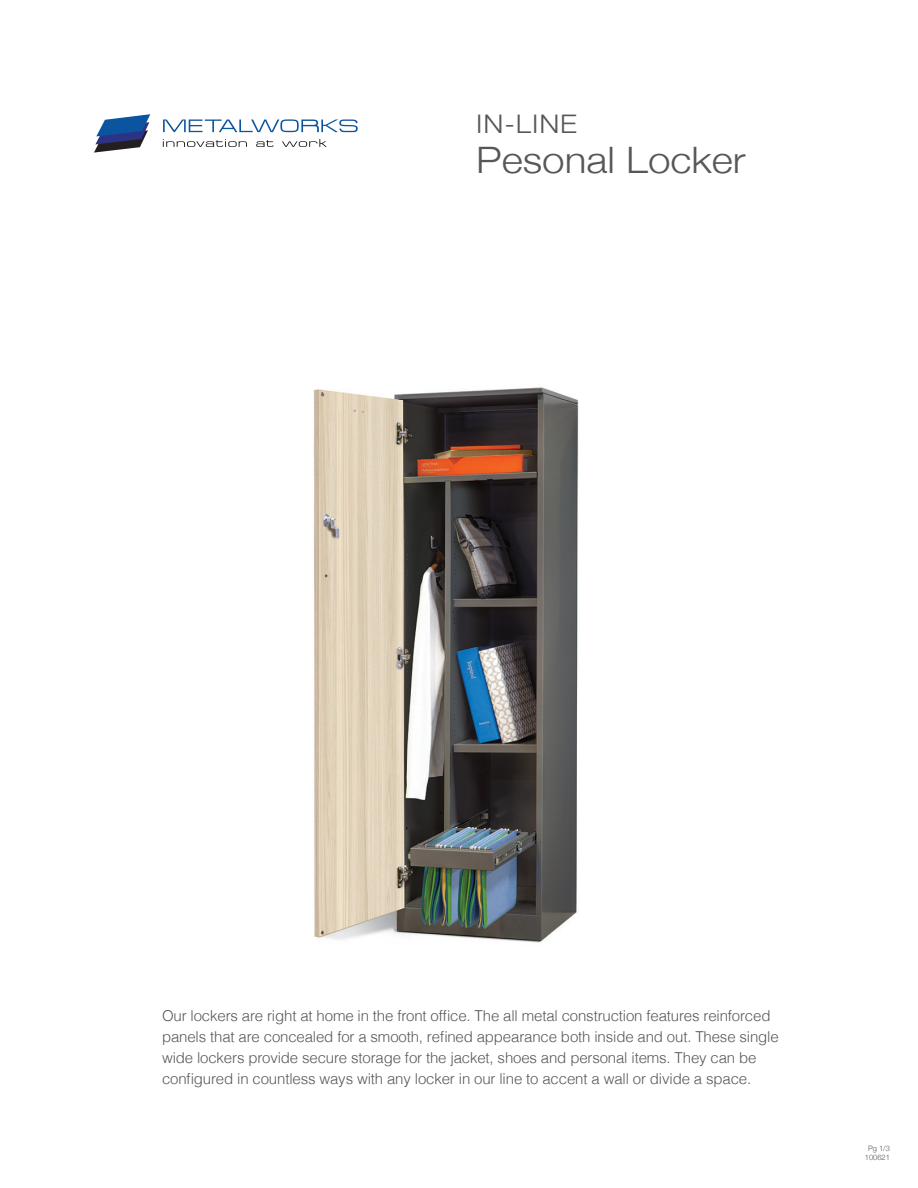
<style>
.page{position:relative;width:918px;height:1188px;background:#fff}
.page>*{position:absolute;margin:0;border:0;box-sizing:border-box;transform-origin:0 0}
.t1{font:300 36.45px "Helvetica Neue";color:#555759;scale:1.11 1}
.t2{font:300 25.65px "Helvetica Neue";letter-spacing:.035em;color:#555759;scale:1.11 1}
.t3{font:300 15px/21px "Helvetica";letter-spacing:-.01em;color:#54575a}
.t4{font:300 7.5px "Helvetica Neue";color:#555759}
</style>
<div class="page">
<img style="left:313px;top:387px;width:266px;height:556px">
<svg style="left:94px;top:114px;width:56px;height:39px"></svg>
<svg style="left:163px;top:139px;width:84px;height:8px"></svg>
<svg style="left:256px;top:140px;width:18px;height:7px"></svg>
<svg style="left:282px;top:139px;width:45px;height:8px"></svg>
<svg style="left:163px;top:119px;width:195px;height:13px"></svg>
<p class="t2" style="left:476px;top:103px;width:92px">IN-LINE</p>
<p class="t1" style="left:476px;top:131px;width:244px">Pesonal Locker</p>
<p class="t3" style="left:162px;top:1004px;width:618px">Our lockers are right at home in the front office. The all metal construction features reinforced panels that are concealed for a smooth, refined appearance both inside and out. These single wide lockers provide secure storage for the jacket, shoes and personal items. They can be configured in countless ways with any locker in our line to accent a wall or divide a space.</p>
<p class="t4" style="left:868px;top:1142px;width:23px">Pg 1/3</p>
<p class="t4" style="left:865px;top:1151px;width:27px">100621</p>
</div>
